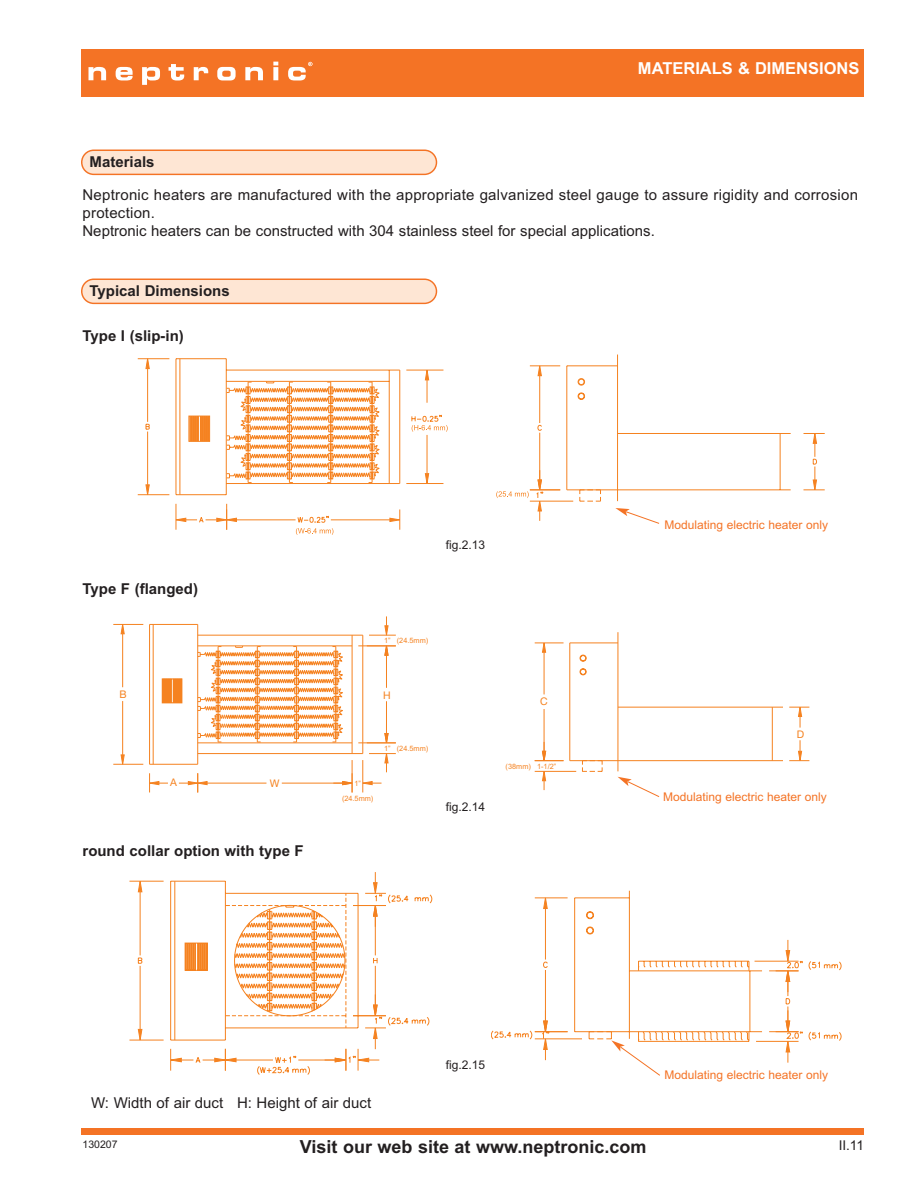
<style>
.page{position:relative;width:918px;height:1188px;background:#fff}
.page>*{position:absolute;margin:0;border:0;box-sizing:border-box;transform-origin:0 0}
.t1{font:700 18px "Arial";color:#231f20}
.t2{font:700 16.5px "Arial";color:#fff}
.t3{font:15px/18px "Arial";letter-spacing:.015em;color:#231f20}
.t4{font:700 15px "Arial";color:#231f20}
.t5{font:13.5px "Arial";color:#231f20}
.t6{font:12px "Arial";color:#f47325}
.t7{font:12px "Arial";color:#231f20}
.t8{font:10.5px "Helvetica Neue";color:#f58220}
.t9{font:10.5px "Arial";color:#231f20}
.t10{font:7.35px/14.7px "Arial";color:#f58220;text-align:center}
</style>
<div class="page">
<div style="left:81px;top:49px;width:783px;height:47px;background:#f47325"></div>
<div style="left:81px;top:1128px;width:783px;height:6px;background:#f47325"></div>
<svg style="left:88px;top:67px;width:18px;height:13px"></svg>
<svg style="left:116px;top:67px;width:17px;height:13px"></svg>
<svg style="left:142px;top:67px;width:18px;height:18px"></svg>
<svg style="left:169px;top:64px;width:15px;height:16px"></svg>
<svg style="left:194px;top:67px;width:14px;height:13px"></svg>
<svg style="left:217px;top:67px;width:19px;height:13px"></svg>
<svg style="left:245px;top:67px;width:18px;height:13px"></svg>
<svg style="left:273px;top:62px;width:5px;height:18px"></svg>
<svg style="left:288px;top:62px;width:24px;height:18px"></svg>
<hr style="left:113px;top:624px;width:30px;height:1px;background:#f58220">
<hr style="left:113px;top:764px;width:30px;height:1px;background:#f58220">
<hr style="left:570px;top:760px;width:213px;height:1px;background:#f58220">
<hr style="left:618px;top:707px;width:165px;height:1px;background:#f58220">
<hr style="left:772px;top:707px;width:1px;height:54px;background:#f58220">
<svg style="left:789px;top:706px;width:20px;height:22px"></svg>
<svg style="left:789px;top:740px;width:20px;height:22px"></svg>
<hr style="left:171px;top:1131px;width:54px;height:1px;background:#f58220">
<hr style="left:171px;top:1187px;width:187px;height:1px;background:#f58220">
<svg style="left:129px;top:872px;width:304px;height:203px"></svg>
<svg style="left:114px;top:616px;width:282px;height:177px"></svg>
<svg style="left:145px;top:358px;width:303px;height:177px"></svg>
<div style="left:405px;top:1059px;width:82px;height:25px;background:#fff"></div>
<svg style="left:81px;top:150px;width:356px;height:25px;background:#fcdac3"></svg>
<svg style="left:81px;top:279px;width:356px;height:25px;background:#fcdac3"></svg>
<svg style="left:496px;top:354px;width:329px;height:170px"></svg>
<svg style="left:534px;top:632px;width:225px;height:165px"></svg>
<svg style="left:491px;top:890px;width:350px;height:186px"></svg>
<p class="t4" style="left:90px;top:153px;width:67px">Materials</p>
<p class="t2" style="left:638px;top:58px;width:223px">MATERIALS &amp; DIMENSIONS</p>
<p class="t3" style="left:82px;top:186px;width:777px">Neptronic heaters are manufactured with the appropriate galvanized steel gauge to assure rigidity and corrosion protection.<br>Neptronic heaters can be constructed with 304 stainless steel for special applications.</p>
<p class="t4" style="left:90px;top:282px;width:142px">Typical Dimensions</p>
<p class="t4" style="left:82px;top:327px;width:103px">Type I (slip-in)</p>
<p class="t4" style="left:82px;top:580px;width:117px">Type F (flanged)</p>
<p class="t8" style="left:120px;top:690px;width:9px">B</p>
<p class="t8" style="left:170px;top:779px;width:8px">A</p>
<p class="t8" style="left:270px;top:779px;width:11px">W</p>
<p class="t4" style="left:82px;top:842px;width:223px">round collar option with type F</p>
<p class="t7" style="left:446px;top:537px;width:41px">fig.2.13</p>
<p class="t10" style="left:384px;top:633px;width:46px">1” (24.5mm)</p>
<p class="t8" style="left:383px;top:691px;width:9px">H</p>
<p class="t10" style="left:342px;top:776px;width:33px">1” (24.5mm)</p>
<p class="t10" style="left:384px;top:741px;width:46px">1” (24.5mm)</p>
<p class="t7" style="left:446px;top:800px;width:41px">fig.2.14</p>
<p class="t8" style="left:540px;top:698px;width:9px">C</p>
<p class="t10" style="left:506px;top:759px;width:52px">(38mm) 1-1/2”</p>
<p class="t3" style="left:91px;top:1094px;width:282px">W: Width of air duct H: Height of air duct</p>
<p class="t7" style="left:446px;top:1058px;width:41px">fig.2.15</p>
<p class="t6" style="left:665px;top:518px;width:165px">Modulating electric heater only</p>
<p class="t8" style="left:797px;top:730px;width:9px">D</p>
<p class="t6" style="left:663px;top:790px;width:165px">Modulating electric heater only</p>
<p class="t6" style="left:665px;top:1067px;width:165px">Modulating electric heater only</p>
<p class="t9" style="left:82px;top:1138px;width:37px">130207</p>
<p class="t1" style="left:300px;top:1136px;width:348px">Visit our web site at www.neptronic.com</p>
<p class="t5" style="left:839px;top:1137px;width:27px">II.11</p>
</div>
